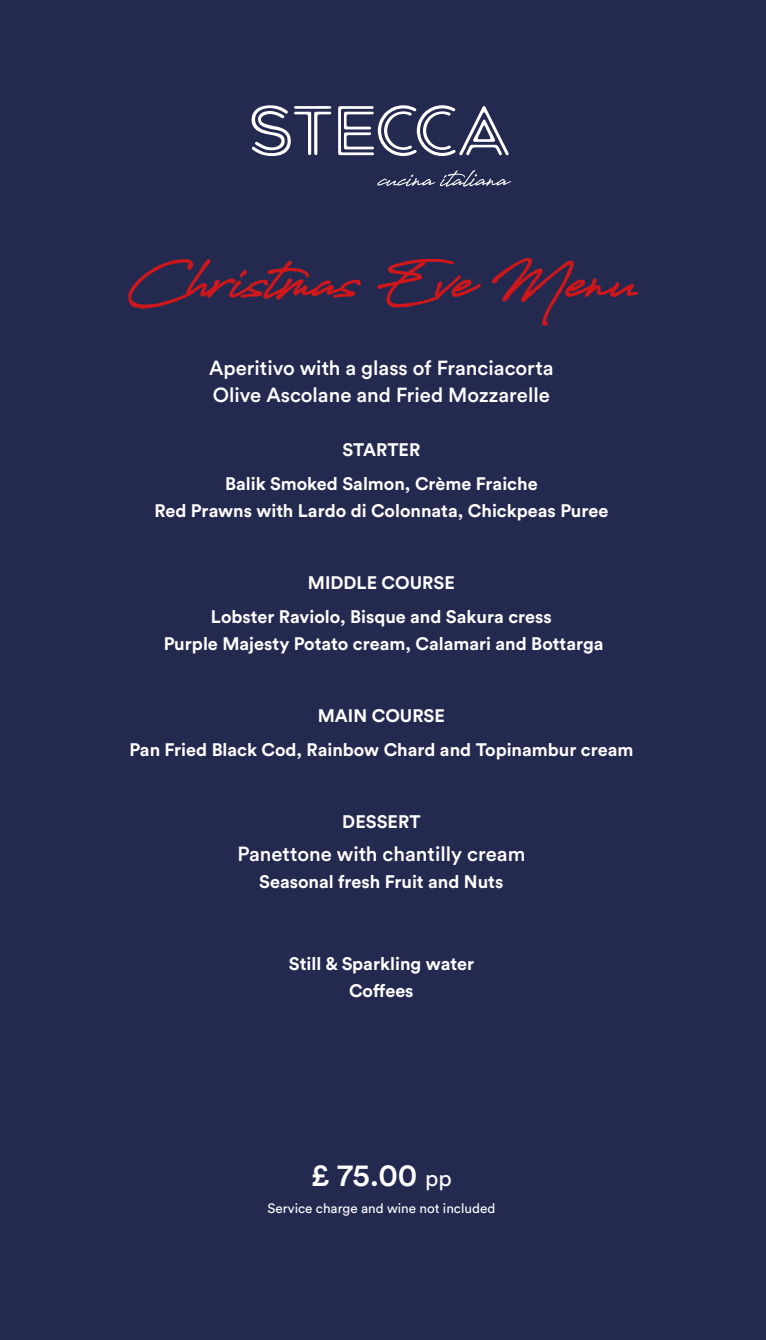
<style>
.page{position:relative;width:766px;height:1340px;background:#fff}
.page>*{position:absolute;margin:0;border:0;box-sizing:border-box;transform-origin:0 0}
.t1{font:500 31.5px "Circular Pro";color:#fff}
.t2{font:500 20.25px/27px "Circular Pro";color:#fff}
.t3{font:700 18px/33.8px "Circular Pro";color:#fff;text-align:center}
.t4{font:13.5px "Circular Pro";color:#fff}
.s1{font-weight:400;font-size:22.5px}
</style>
<div class="page">
<div style="left:0;top:0;width:765px;height:1339px;background:#242950"></div>
<svg style="left:128px;top:258px;width:353px;height:51px"></svg>
<svg style="left:492px;top:258px;width:146px;height:68px"></svg>
<svg style="left:377px;top:170px;width:134px;height:17px"></svg>
<svg style="left:251px;top:105px;width:80px;height:51px"></svg>
<svg style="left:338px;top:105px;width:170px;height:51px"></svg>
<p class="t2" style="left:209px;top:354px;width:346px">Aperitivo with a glass of Franciacorta<br>Olive Ascolane and Fried Mozzarelle</p>
<p class="t3" style="left:225px;top:432px;width:314px">STARTER<br>Balik Smoked Salmon, Crème Fraiche</p>
<p class="t3" style="left:154px;top:493px;width:455px">Red Prawns with Lardo di Colonnata, Chickpeas Puree</p>
<p class="t3" style="left:211px;top:565px;width:342px">MIDDLE COURSE<br>Lobster Raviolo, Bisque and Sakura cress</p>
<p class="t3" style="left:164px;top:626px;width:441px">Purple Majesty Potato cream, Calamari and Bottarga</p>
<p class="t3" style="left:129px;top:698px;width:505px">MAIN COURSE<br>Pan Fried Black Cod, Rainbow Chard and Topinambur cream</p>
<p class="t3" style="left:342px;top:803px;width:80px">DESSERT</p>
<p class="t2" style="left:237px;top:840px;width:289px">Panettone with chantilly cream</p>
<p class="t3" style="left:259px;top:864px;width:246px">Seasonal fresh Fruit and Nuts</p>
<p class="t3" style="left:288px;top:949px;width:187px;line-height:27px">Still &amp; Sparkling water<br>Coffees</p>
<h1 class="t1" style="left:311px;top:1153px;width:142px">£ 75.00 <span class="s1">pp</span></h1>
<p class="t4" style="left:267px;top:1198px;width:229px">Service charge and wine not included</p>
</div>
